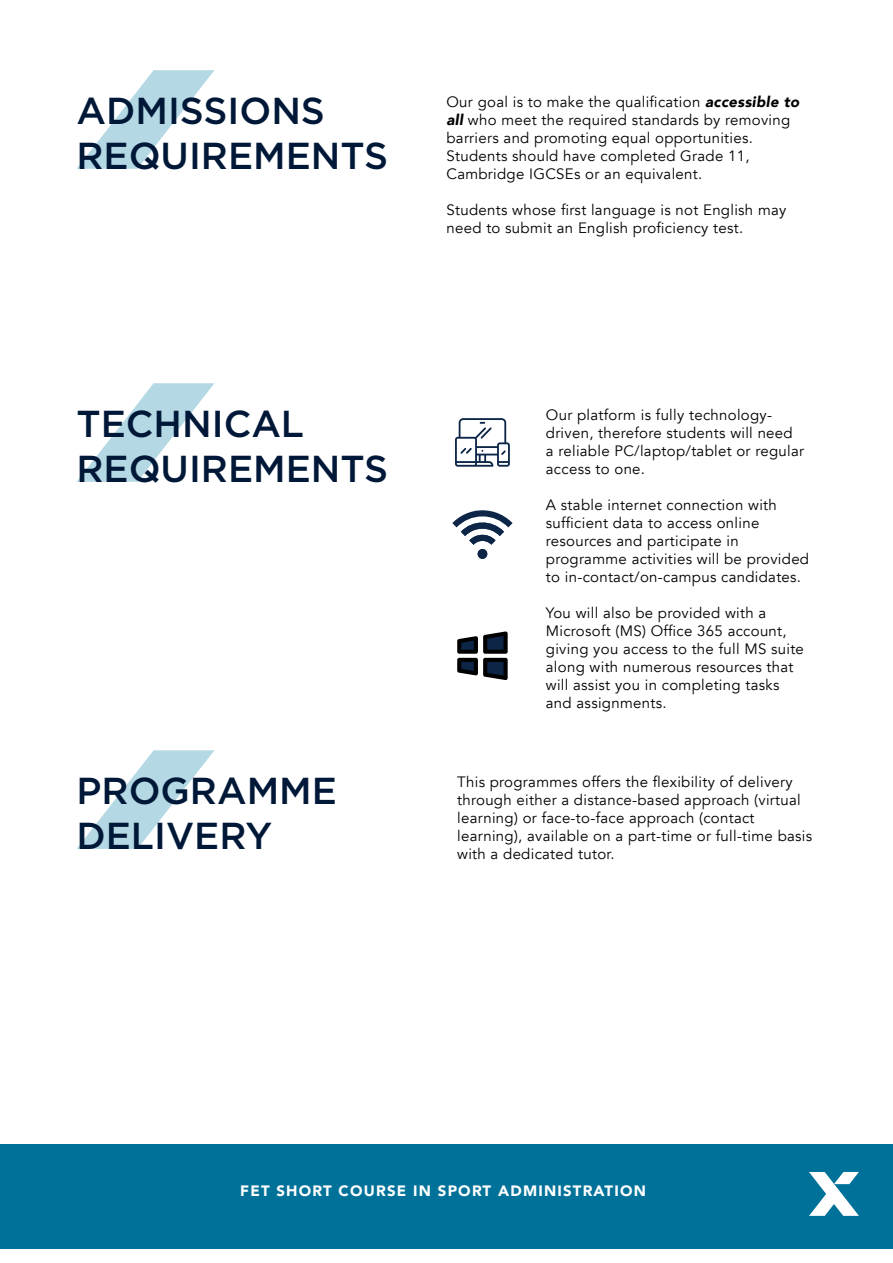
<style>
.page{position:relative;width:893px;height:1263px;background:#fff}
.page>*{position:absolute;margin:0;border:0;box-sizing:border-box;transform-origin:0 0}
.t1{font:500 37.5px/45px "Gotham HTF";color:#001838}
.t2{font:15px/18px "Avenir";letter-spacing:.02em;color:#000}
.t3{font:900 15px "Avenir";letter-spacing:.08em;color:#fff}
.s1{font-weight:900;font-style:italic}
</style>
<div class="page">
<div style="left:0;top:1144px;width:893px;height:105px;background:#00729a"></div>
<svg style="left:809px;top:1172px;width:50px;height:44px"></svg>
<svg style="left:77px;top:70px;width:137px;height:99px"></svg>
<svg style="left:77px;top:383px;width:137px;height:99px"></svg>
<svg style="left:77px;top:750px;width:137px;height:99px"></svg>
<svg style="left:455px;top:418px;width:55px;height:49px"></svg>
<svg style="left:452px;top:510px;width:60px;height:49px"></svg>
<div style="left:478px;top:549px;width:9px;height:10px;background:#0d2647;border-radius:50%"></div>
<svg style="left:457px;top:631px;width:51px;height:49px"></svg>
<h1 class="t1" style="left:77px;top:87px;width:313px">ADMISSIONS<br>REQUIREMENTS</h1>
<p class="t2" style="left:446px;top:93px;width:354px">Our goal is to make the qualification <span class="s1">accessible to all</span> who meet the required standards by removing barriers and promoting equal opportunities.<br>Students should have completed Grade 11, Cambridge IGCSEs or an equivalent.</p>
<p class="t2" style="left:446px;top:201px;width:341px">Students whose first language is not English may need to submit an English proficiency test.</p>
<h1 class="t1" style="left:77px;top:400px;width:313px">TECHNICAL<br>REQUIREMENTS</h1>
<h1 class="t1" style="left:77px;top:767px;width:262px">PROGRAMME<br>DELIVERY</h1>
<p class="t2" style="left:546px;top:406px;width:260px">Our platform is fully technology&shy;driven, therefore students will need a reliable PC/laptop/tablet or regular access to one.</p>
<p class="t2" style="left:546px;top:496px;width:265px">A stable internet connection with sufficient data to access online resources and participate in programme activities will be provided to in-contact/on-campus candidates.</p>
<p class="t2" style="left:546px;top:604px;width:260px">You will also be provided with a<br>Microsoft (MS) Office 365 account, giving you access to the full MS suite along with numerous resources that will assist you in completing tasks and assignments.</p>
<p class="t2" style="left:457px;top:773px;width:356px">This programmes offers the flexibility of delivery through either a distance-based approach (virtual learning) or face-to-face approach (contact learning), available on a part-time or full-time basis with a dedicated tutor.</p>
<p class="t3" style="left:240px;top:1178px;width:407px">FET SHORT COURSE IN SPORT ADMINISTRATION</p>
</div>
